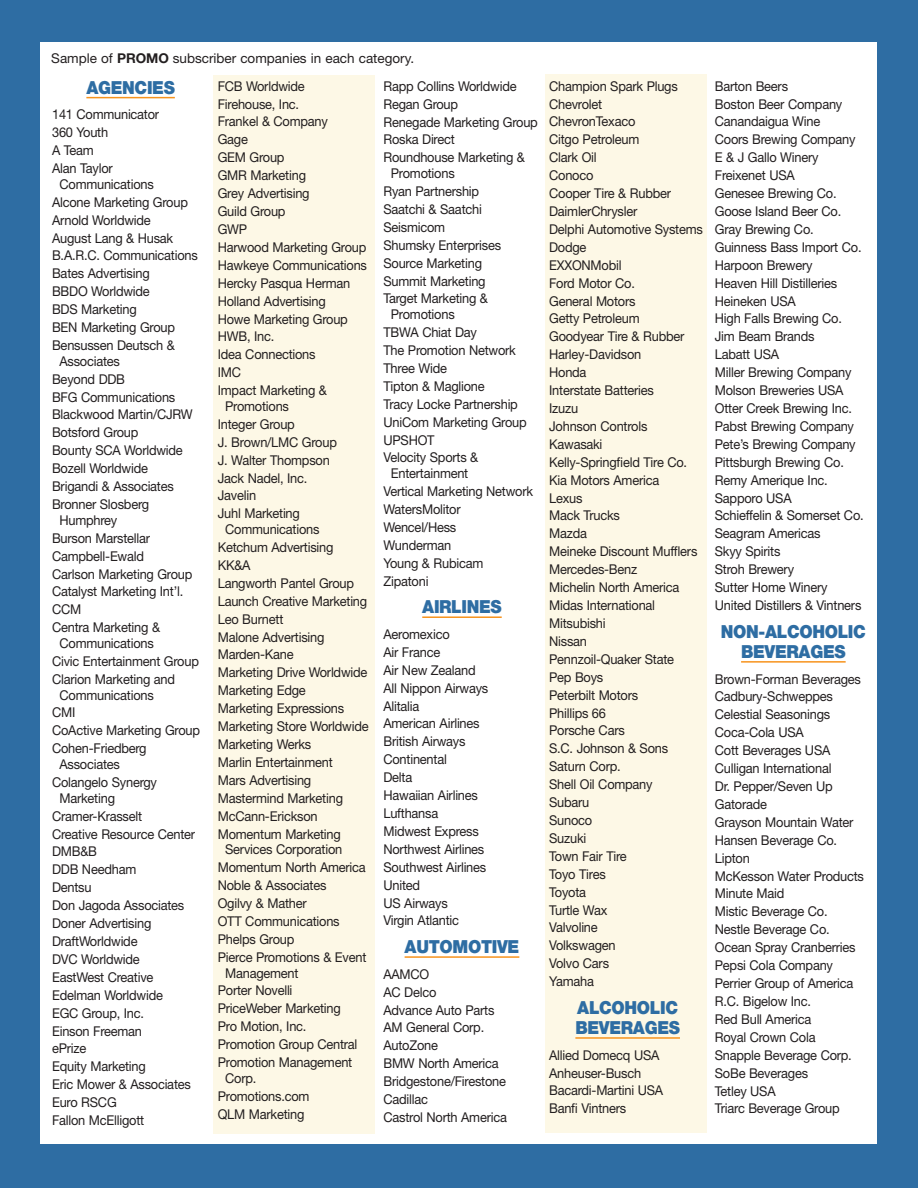
<style>
.page{position:relative;width:918px;height:1188px;background:#2e6da3}
.page>*{position:absolute;margin:0;border:0;box-sizing:border-box;transform-origin:0 0}
.t1{font:900 18px/20.2px "Helvetica Neue";letter-spacing:-.02em;color:#2e6da3;scale:.93 1}
.t2{font:13.5px/17.9px "Helvetica Neue";letter-spacing:-.015em;color:#231f20;scale:.95 1}
.t3{font:13.5px "Helvetica Neue";letter-spacing:-.015em;color:#231f20}
.s1{font-weight:700}
</style>
<div class="page">
<div style="left:40px;top:43px;width:838px;height:1101px;background:#fff"></div>
<div style="left:213px;top:75px;width:162px;height:1058px;background:#fdf8e6"></div>
<div style="left:545px;top:74px;width:162px;height:1059px;background:#fdf8e6"></div>
<hr style="left:86px;top:97px;width:89px;height:1px;background:#f7931d">
<hr style="left:422px;top:616px;width:80px;height:2px;background:#f7931d">
<hr style="left:405px;top:956px;width:114px;height:2px;background:#f7931d">
<hr style="left:575px;top:1037px;width:105px;height:2px;background:#f7931d">
<hr style="left:741px;top:661px;width:105px;height:2px;background:#f7931d">
<p class="t3" style="left:51px;top:53px;width:364px">Sample of <span class="s1">PROMO</span> subscriber companies in each category.</p>
<h1 class="t1" style="left:86px;top:79px;width:97px">AGENCIES</h1>
<p class="t2" style="left:52px;top:107px;width:114px">141 Communicator<br>360 Youth<br>A Team<br>Alan Taylor</p>
<p class="t2" style="left:52px;top:176px;width:155px;text-indent:7px">Communications<br>Alcone Marketing Group<br>Arnold Worldwide<br>August Lang &amp; Husak<br>B.A.R.C. Communications<br>Bates Advertising<br>BBDO Worldwide<br>BDS Marketing<br>BEN Marketing Group<br>Bensussen Deutsch &amp;</p>
<p class="t2" style="left:52px;top:353px;width:150px;text-indent:7px">Associates<br>Beyond DDB<br>BFG Communications<br>Blackwood Martin/CJRW<br>Botsford Group<br>Bounty SCA Worldwide<br>Bozell Worldwide<br>Brigandi &amp; Associates<br>Bronner Slosberg</p>
<p class="t2" style="left:52px;top:512px;width:149px;text-indent:7px">Humphrey<br>Burson Marstellar<br>Campbell-Ewald<br>Carlson Marketing Group<br>Catalyst Marketing Int’l.<br>CCM<br>Centra Marketing &amp;</p>
<p class="t2" style="left:52px;top:636px;width:156px;text-indent:7px">Communications<br>Civic Entertainment Group<br>Clarion Marketing and</p>
<p class="t2" style="left:52px;top:687px;width:157px;text-indent:7px">Communications<br>CMI<br>CoActive Marketing Group<br>Cohen-Friedberg</p>
<p class="t2" style="left:52px;top:757px;width:112px;text-indent:7px">Associates<br>Colangelo Synergy</p>
<p class="t2" style="left:52px;top:790px;width:152px;text-indent:7px">Marketing<br>Cramer-Krasselt<br>Creative Resource Center<br>DMB&amp;B<br>DDB Needham<br>Dentsu<br>Don Jagoda Associates<br>Doner Advertising<br>DraftWorldwide<br>DVC Worldwide<br>EastWest Creative<br>Edelman Worldwide<br>EGC Group, Inc.<br>Einson Freeman<br>ePrize<br>Equity Marketing<br>Eric Mower &amp; Associates<br>Euro RSCG<br>Fallon McElligott</p>
<p class="t2" style="left:218px;top:78px;width:159px">FCB Worldwide<br>Firehouse, Inc.<br>Frankel &amp; Company<br>Gage<br>GEM Group<br>GMR Marketing<br>Grey Advertising<br>Guild Group<br>GWP<br>Harwood Marketing Group<br>Hawkeye Communications<br>Hercky Pasqua Herman<br>Holland Advertising<br>Howe Marketing Group<br>HWB, Inc.<br>Idea Connections<br>IMC<br>Impact Marketing &amp;</p>
<p class="t2" style="left:218px;top:398px;width:127px;text-indent:7px">Promotions<br>Integer Group<br>J. Brown/LMC Group<br>J. Walter Thompson<br>Jack Nadel, Inc.<br>Javelin<br>Juhl Marketing</p>
<p class="t2" style="left:218px;top:522px;width:160px;text-indent:7px">Communications<br>Ketchum Advertising<br>KK&amp;A<br>Langworth Pantel Group<br>Launch Creative Marketing<br>Leo Burnett<br>Malone Advertising<br>Marden-Kane<br>Marketing Drive Worldwide<br>Marketing Edge<br>Marketing Expressions<br>Marketing Store Worldwide<br>Marketing Werks<br>Marlin Entertainment<br>Mars Advertising<br>Mastermind Marketing<br>McCann-Erickson<br>Momentum Marketing</p>
<p class="t2" style="left:218px;top:842px;width:158px;text-indent:7px">Services Corporation<br>Momentum North America<br>Noble &amp; Associates<br>Ogilvy &amp; Mather<br>OTT Communications<br>Phelps Group<br>Pierce Promotions &amp; Event</p>
<p class="t2" style="left:218px;top:965px;width:149px;text-indent:7px">Management<br>Porter Novelli<br>PriceWeber Marketing<br>Pro Motion, Inc.<br>Promotion Group Central<br>Promotion Management</p>
<p class="t2" style="left:218px;top:1070px;width:98px;text-indent:7px">Corp.<br>Promotions.com<br>QLM Marketing</p>
<p class="t2" style="left:383px;top:78px;width:164px">Rapp Collins Worldwide<br>Regan Group<br>Renegade Marketing Group<br>Roska Direct<br>Roundhouse Marketing &amp;</p>
<p class="t2" style="left:383px;top:166px;width:125px;text-indent:7px">Promotions<br>Ryan Partnership<br>Saatchi &amp; Saatchi<br>Seismicom<br>Shumsky Enterprises<br>Source Marketing<br>Summit Marketing<br>Target Marketing &amp;</p>
<p class="t2" style="left:383px;top:307px;width:152px;text-indent:7px">Promotions<br>TBWA Chiat Day<br>The Promotion Network<br>Three Wide<br>Tipton &amp; Maglione<br>Tracy Locke Partnership<br>UniCom Marketing Group<br>UPSHOT<br>Velocity Sports &amp;</p>
<p class="t2" style="left:383px;top:466px;width:159px;text-indent:7px">Entertainment<br>Vertical Marketing Network<br>WatersMolitor<br>Wencel/Hess<br>Wunderman<br>Young &amp; Rubicam<br>Zipatoni</p>
<h1 class="t1" style="left:422px;top:598px;width:87px">AIRLINES</h1>
<p class="t2" style="left:383px;top:627px;width:112px">Aeromexico<br>Air France<br>Air New Zealand<br>All Nippon Airways<br>Alitalia<br>American Airlines<br>British Airways<br>Continental<br>Delta<br>Hawaiian Airlines<br>Lufthansa<br>Midwest Express<br>Northwest Airlines<br>Southwest Airlines<br>United<br>US Airways<br>Virgin Atlantic</p>
<h1 class="t1" style="left:405px;top:938px;width:125px">AUTOMOTIVE</h1>
<p class="t2" style="left:383px;top:966px;width:131px">AAMCO<br>AC Delco<br>Advance Auto Parts<br>AM General Corp.<br>AutoZone<br>BMW North America<br>Bridgestone/Firestone<br>Cadillac<br>Castrol North America</p>
<p class="t2" style="left:549px;top:78px;width:163px">Champion Spark Plugs<br>Chevrolet<br>ChevronTexaco<br>Citgo Petroleum<br>Clark Oil<br>Conoco<br>Cooper Tire &amp; Rubber<br>DaimlerChrysler<br>Delphi Automotive Systems<br>Dodge<br>EXXONMobil<br>Ford Motor Co.<br>General Motors<br>Getty Petroleum<br>Goodyear Tire &amp; Rubber<br>Harley-Davidson<br>Honda<br>Interstate Batteries<br>Izuzu<br>Johnson Controls<br>Kawasaki<br>Kelly-Springfield Tire Co.<br>Kia Motors America<br>Lexus<br>Mack Trucks<br>Mazda<br>Meineke Discount Mufflers<br>Mercedes-Benz<br>Michelin North America<br>Midas International<br>Mitsubishi<br>Nissan<br>Pennzoil-Quaker State<br>Pep Boys<br>Peterbilt Motors<br>Phillips 66<br>Porsche Cars<br>S.C. Johnson &amp; Sons<br>Saturn Corp.<br>Shell Oil Company<br>Subaru<br>Sunoco<br>Suzuki<br>Town Fair Tire<br>Toyo Tires<br>Toyota<br>Turtle Wax<br>Valvoline<br>Volkswagen<br>Volvo Cars<br>Yamaha</p>
<h1 class="t1" style="left:575px;top:999px;width:114px">ALCOHOLIC<br>BEVERAGES</h1>
<p class="t2" style="left:549px;top:1047px;width:122px">Allied Domecq USA<br>Anheuser-Busch<br>Bacardi-Martini USA<br>Banfi Vintners</p>
<p class="t2" style="left:715px;top:78px;width:158px">Barton Beers<br>Boston Beer Company<br>Canandaigua Wine<br>Coors Brewing Company<br>E &amp; J Gallo Winery<br>Freixenet USA<br>Genesee Brewing Co.<br>Goose Island Beer Co.<br>Gray Brewing Co.<br>Guinness Bass Import Co.<br>Harpoon Brewery<br>Heaven Hill Distilleries<br>Heineken USA<br>High Falls Brewing Co.<br>Jim Beam Brands<br>Labatt USA<br>Miller Brewing Company<br>Molson Breweries USA<br>Otter Creek Brewing Inc.<br>Pabst Brewing Company<br>Pete’s Brewing Company<br>Pittsburgh Brewing Co.<br>Remy Amerique Inc.<br>Sapporo USA<br>Schieffelin &amp; Somerset Co.<br>Seagram Americas<br>Skyy Spirits<br>Stroh Brewery<br>Sutter Home Winery<br>United Distillers &amp; Vintners</p>
<h1 class="t1" style="left:721px;top:623px;width:157px;text-align:center">NON-ALCOHOLIC<br>BEVERAGES</h1>
<p class="t2" style="left:715px;top:671px;width:159px">Brown-Forman Beverages<br>Cadbury-Schweppes<br>Celestial Seasonings<br>Coca-Cola USA<br>Cott Beverages USA<br>Culligan International<br>Dr. Pepper/Seven Up<br>Gatorade<br>Grayson Mountain Water<br>Hansen Beverage Co.<br>Lipton<br>McKesson Water Products<br>Minute Maid<br>Mistic Beverage Co.<br>Nestle Beverage Co.<br>Ocean Spray Cranberries<br>Pepsi Cola Company<br>Perrier Group of America<br>R.C. Bigelow Inc.<br>Red Bull America<br>Royal Crown Cola<br>Snapple Beverage Corp.<br>SoBe Beverages<br>Tetley USA<br>Triarc Beverage Group</p>
</div>
